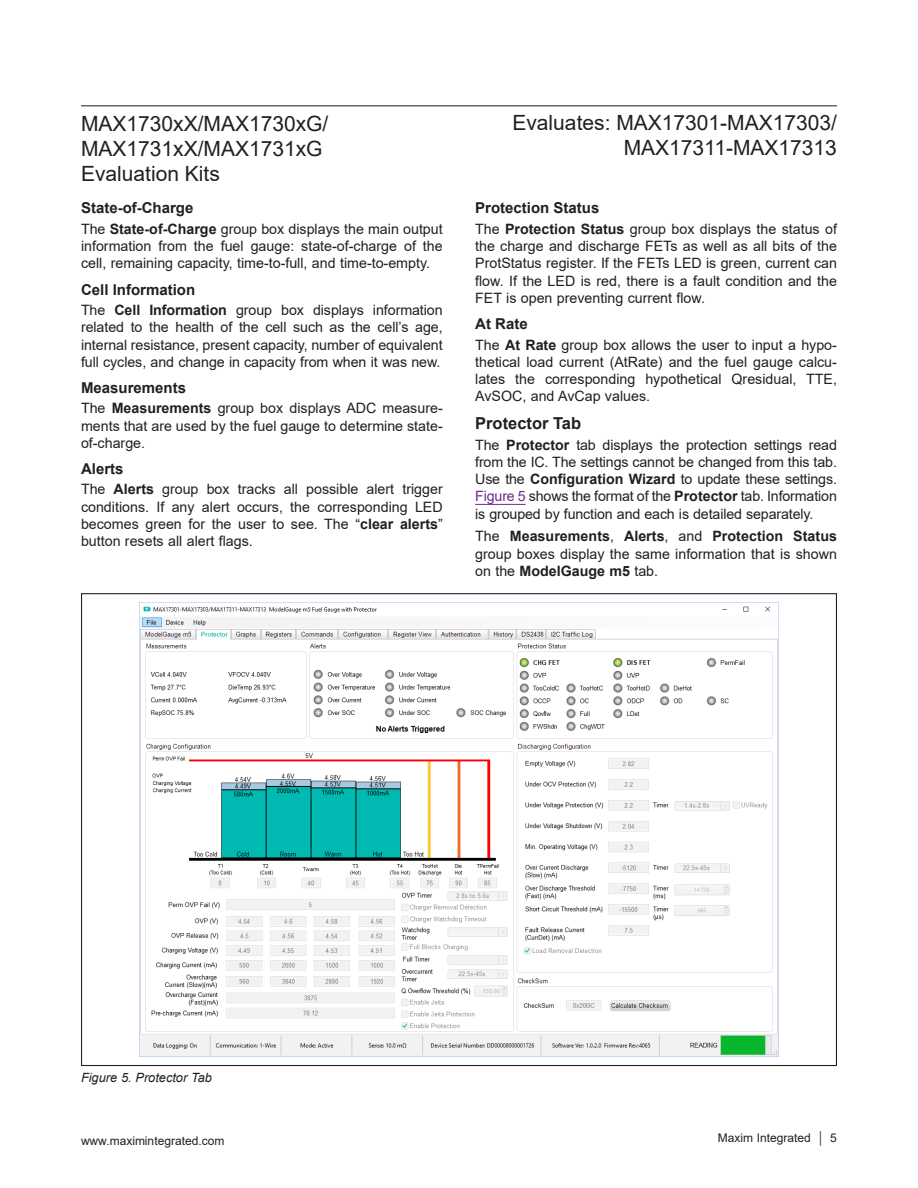
<style>
.page{position:relative;width:918px;height:1188px;background:#fff}
.page>*{position:absolute;margin:0;border:0;box-sizing:border-box;transform-origin:0 0}
.t1{font:21px/25.2px "Arial";color:#231f20;text-align:right}
.t2{font:700 16.5px "Arial";color:#231f20}
.t3{font:700 15px "Arial";color:#231f20}
.t4{font:14.25px/17.2px "Arial";color:#231f20;text-align:justify}
.t5{font:italic 12.75px "Arial";color:#231f20}
.t6{font:12px "Arial";color:#231f20}
.s1{font-weight:700}
.s2{color:#6e298d}
</style>
<div class="page">
<hr style="left:81px;top:105px;width:756px;height:1px;background:#231f20">
<hr style="left:475px;top:504px;width:51px;height:1px;background:#6e298d">
<img style="left:139px;top:602px;width:640px;height:455px">
<h1 class="t1" style="left:81px;top:110px;width:249px;text-align:left">MAX1730xX/MAX1730xG/<br>MAX1731xX/MAX1731xG<br>Evaluation Kits</h1>
<p class="t3" style="left:81px;top:198px;width:114px">State-of-Charge</p>
<p class="t4" style="left:81px;top:220px;width:363px">The <span class="s1">State-of-Charge</span> group box displays the main output information from the fuel gauge: state-of-charge of the cell, remaining capacity, time-to-full, and time-to-empty.</p>
<p class="t3" style="left:81px;top:279px;width:116px">Cell Information</p>
<p class="t4" style="left:81px;top:301px;width:363px">The <span class="s1">Cell Information</span> group box displays information related to the health of the cell such as the cell’s age, internal resistance, present capacity, number of equivalent full cycles, and change in capacity from when it was new.</p>
<p class="t3" style="left:81px;top:377px;width:107px">Measurements</p>
<p class="t4" style="left:81px;top:400px;width:363px">The <span class="s1">Measurements</span> group box displays ADC measure&shy;ments that are used by the fuel gauge to determine state&shy;of-charge.</p>
<p class="t3" style="left:81px;top:458px;width:44px">Alerts</p>
<p class="t4" style="left:81px;top:481px;width:363px">The <span class="s1">Alerts</span> group box tracks all possible alert trigger conditions. If any alert occurs, the corresponding LED becomes green for the user to see. The “<span class="s1">clear alerts</span>” button resets all alert flags.</p>
<h1 class="t1" style="left:512px;top:109px;width:326px">Evaluates: MAX17301-MAX17303/<br>MAX17311-MAX17313</h1>
<p class="t3" style="left:475px;top:198px;width:126px">Protection Status</p>
<p class="t4" style="left:475px;top:220px;width:363px">The <span class="s1">Protection Status</span> group box displays the status of the charge and discharge FETs as well as all bits of the ProtStatus register. If the FETs LED is green, current can flow. If the LED is red, there is a fault condition and the FET is open preventing current flow.</p>
<p class="t3" style="left:475px;top:313px;width:54px">At Rate</p>
<p class="t4" style="left:475px;top:336px;width:363px">The <span class="s1">At Rate</span> group box allows the user to input a hypo&shy;thetical load current (AtRate) and the fuel gauge calcu&shy;lates the corresponding hypothetical Qresidual, TTE, AvSOC, and AvCap values.</p>
<p class="t2" style="left:475px;top:412px;width:108px">Protector Tab</p>
<p class="t4" style="left:475px;top:436px;width:363px">The <span class="s1">Protector</span> tab displays the protection settings read from the IC. The settings cannot be changed from this tab.<br>Use the <span class="s1">Configuration Wizard</span> to update these settings.<br><span class="s2">Figure 5</span> shows the format of the <span class="s1">Protector</span> tab. Information is grouped by function and each is detailed separately.</p>
<p class="t4" style="left:475px;top:528px;width:363px">The <span class="s1">Measurements</span>, <span class="s1">Alerts</span>, and <span class="s1">Protection Status </span>group boxes display the same information that is shown on the <span class="s1">ModelGauge m5</span> tab.</p>
<p class="t5" style="left:81px;top:1069px;width:132px">Figure 5. Protector Tab</p>
<p class="t6" style="left:81px;top:1132px;width:145px">www.maximintegrated.com</p>
<p class="t6" style="left:718px;top:1129px;width:121px">Maxim Integrated │ 5</p>
</div>
